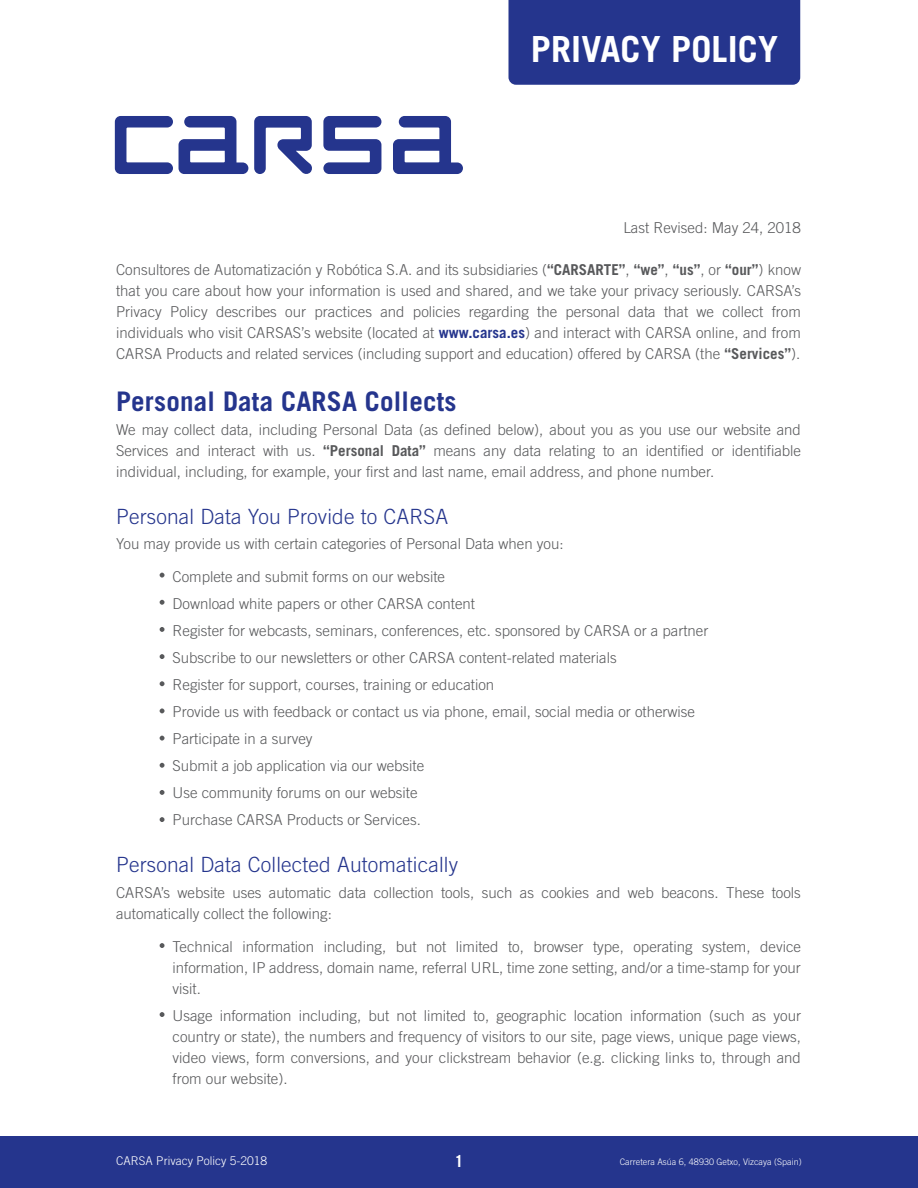
<style>
.page{position:relative;width:918px;height:1188px;background:#fff}
.page>*{position:absolute;margin:0;border:0;box-sizing:border-box;transform-origin:0 0}
.t1{font:700 36px "Trade Gothic";letter-spacing:.005em;color:#fff}
.t2{font:700 27px "Trade Gothic";letter-spacing:.01em;color:#25358d}
.t3{font:300 21px "Trade Gothic";letter-spacing:.01em;color:#25358d}
.t4{font:700 16.5px "Trade Gothic";color:#fff}
.t5{font:300 15px/21px "Trade Gothic";color:#58595b;text-align:justify}
.t6{font:300 12px "Trade Gothic";color:#fff}
.t7{font:300 9px "Trade Gothic";color:#fff}
.s1{font-weight:700}
.s2{font-weight:700;color:#25358d}
</style>
<div class="page">
<div style="left:508px;top:0;width:292px;height:85px;background:#25358d"></div>
<svg style="left:160px;top:573px;width:5px;height:5px"></svg>
<svg style="left:160px;top:600px;width:5px;height:5px"></svg>
<svg style="left:160px;top:627px;width:5px;height:5px"></svg>
<svg style="left:160px;top:654px;width:5px;height:5px"></svg>
<svg style="left:160px;top:681px;width:5px;height:5px"></svg>
<svg style="left:160px;top:708px;width:5px;height:5px"></svg>
<svg style="left:160px;top:736px;width:5px;height:5px"></svg>
<svg style="left:160px;top:763px;width:5px;height:5px"></svg>
<svg style="left:160px;top:790px;width:5px;height:5px"></svg>
<svg style="left:160px;top:817px;width:5px;height:5px"></svg>
<div style="left:0;top:1137px;width:918px;height:51px;background:#25358d"></div>
<svg style="left:160px;top:943px;width:5px;height:5px"></svg>
<svg style="left:160px;top:1012px;width:5px;height:5px"></svg>
<svg style="left:115px;top:116px;width:58px;height:58px"></svg>
<svg style="left:323px;top:116px;width:58px;height:58px"></svg>
<svg style="left:254px;top:116px;width:58px;height:58px"></svg>
<svg style="left:179px;top:116px;width:69px;height:58px"></svg>
<svg style="left:393px;top:116px;width:70px;height:58px"></svg>
<h1 class="t1" style="left:531px;top:27px;width:249px">PRIVACY POLICY</h1>
<p class="t5" style="left:623px;top:217px;width:179px">Last Revised: May 24, 2018</p>
<p class="t5" style="left:116px;top:259px;width:686px">Consultores de Automatización y Robótica S.A. and its subsidiaries (<span class="s1">“CARSARTE”</span>, <span class="s1">“we”</span>, <span class="s1">“us”</span>, or <span class="s1">“our”</span>) know that you care about how your information is used and shared, and we take your privacy seriously. CARSA’s Privacy Policy describes our practices and policies regarding the personal data that we collect from individuals who visit CARSAS’s website (located at <span class="s2">www.carsa.es</span>) and interact with CARSA online, and from CARSA Products and related services (including support and education) offered by CARSA (the <span class="s1">“Services”</span>).</p>
<h2 class="t2" style="left:116px;top:384px;width:342px">Personal Data CARSA Collects</h2>
<p class="t5" style="left:116px;top:419px;width:686px">We may collect data, including Personal Data (as defined below), about you as you use our website and Services and interact with us. <span class="s1">“Personal Data”</span> means any data relating to an identified or identifiable individual, including, for example, your first and last name, email address, and phone number.</p>
<h3 class="t3" style="left:116px;top:504px;width:334px">Personal Data You Provide to CARSA</h3>
<p class="t5" style="left:173px;top:528px;width:393px;line-height:32.4px;text-indent:-57px">You may provide us with certain categories of Personal Data when you:<br>Complete and submit forms on our website</p>
<p class="t5" style="left:173px;top:590px;width:537px;line-height:27px;text-align:left">Download white papers or other CARSA content<br>Register for webcasts, seminars, conferences, etc. sponsored by CARSA or a partner Subscribe to our newsletters or other CARSA content-related materials<br>Register for support, courses, training or education<br>Provide us with feedback or contact us via phone, email, social media or otherwise Participate in a survey<br>Submit a job application via our website<br>Use community forums on our website<br>Purchase CARSA Products or Services.</p>
<h3 class="t3" style="left:116px;top:852px;width:344px">Personal Data Collected Automatically</h3>
<p class="t5" style="left:116px;top:882px;width:686px">CARSA’s website uses automatic data collection tools, such as cookies and web beacons. These tools automatically collect the following:</p>
<p class="t5" style="left:173px;top:936px;width:630px">Technical information including, but not limited to, browser type, operating system, device information, IP address, domain name, referral URL, time zone setting, and/or a time-stamp for your visit.</p>
<p class="t5" style="left:173px;top:1005px;width:630px">Usage information including, but not limited to, geographic location information (such as your country or state), the numbers and frequency of visitors to our site, page views, unique page views, video views, form conversions, and your clickstream behavior (e.g. clicking links to, through and from our website).</p>
<p class="t6" style="left:116px;top:1154px;width:153px">CARSA Privacy Policy 5-2018</p>
<p class="t4" style="left:454px;top:1151px;width:11px">1</p>
<p class="t7" style="left:620px;top:1157px;width:183px">Carretera Asúa 6, 48930 Getxo, Vizcaya (Spain)</p>
</div>
